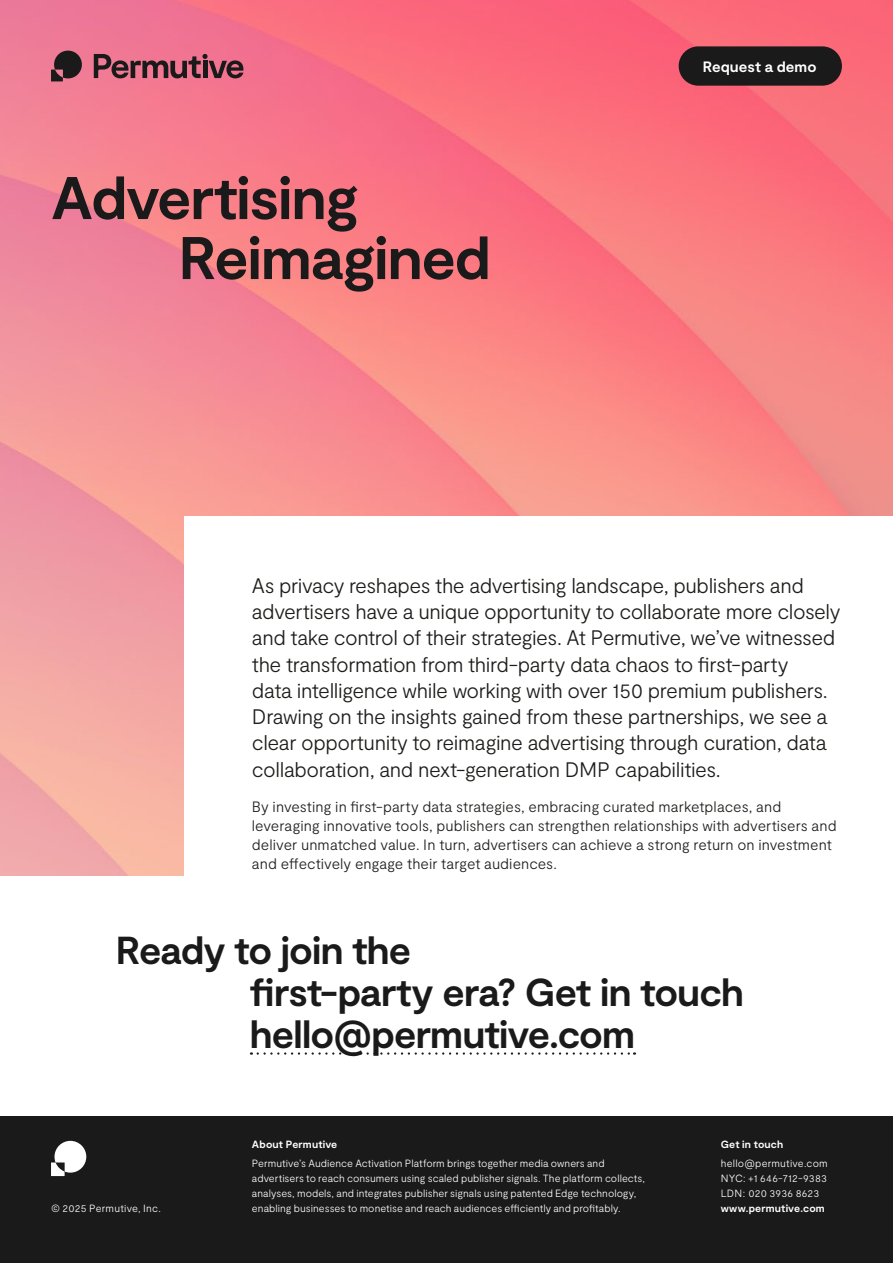
<style>
.page{position:relative;width:893px;height:1263px;background:#fff}
.page>*{position:absolute;margin:0;border:0;box-sizing:border-box;transform-origin:0 0}
.t1{font:700 60px/60px "Moderat";letter-spacing:-.025em;color:#1a1a1a}
.t2{font:700 39px/42px "Moderat";letter-spacing:-.025em;color:#1a1a1a}
.t3{font:300 21px/26.2px "Moderat";letter-spacing:-.02em;color:#1d1d1b}
.t4{font:300 15px/18.8px "Moderat";letter-spacing:.005em;color:#1d1d1b}
.t5{font:700 15px "Moderat";letter-spacing:.005em;color:#fff}
.t6{font:300 10.5px/15px "Moderat";letter-spacing:.005em;color:#fff;text-align:justify}
.t7{font:700 10.5px "Moderat";letter-spacing:.015em;color:#fff}
</style>
<div class="page">
<img style="left:0;top:0;width:893px;height:876px">
<div style="left:185px;top:516px;width:708px;height:660px;background:#fff"></div>
<div style="left:0;top:1116px;width:893px;height:147px;background:#1a1a1a"></div>
<svg style="left:51px;top:1141px;width:35px;height:35px"></svg>
<svg style="left:258px;top:1052px;width:377px;height:3px"></svg>
<div style="left:679px;top:46px;width:163px;height:40px;background:#1a1a1a;border-radius:20px"></div>
<svg style="left:94px;top:54px;width:150px;height:24px"></svg>
<svg style="left:51px;top:51px;width:31px;height:30px"></svg>
<h1 class="t1" style="left:179px;top:171px;width:314px;text-indent:-128px">Advertising<br>Reimagined</h1>
<p class="t5" style="left:703px;top:58px;width:115px">Request a demo</p>
<p class="t3" style="left:252px;top:573px;width:590px">As privacy reshapes the advertising landscape, publishers and advertisers have a unique opportunity to collaborate more closely and take control of their strategies. At Permutive, we’ve witnessed the transformation from third-party data chaos to first-party<br>data intelligence while working with over 150 premium publishers.<br>Drawing on the insights gained from these partnerships, we see a clear opportunity to reimagine advertising through curation, data collaboration, and next-generation DMP capabilities.</p>
<p class="t4" style="left:252px;top:798px;width:586px">By investing in first-party data strategies, embracing curated marketplaces, and leveraging innovative tools, publishers can strengthen relationships with advertisers and deliver unmatched value. In turn, advertisers can achieve a strong return on investment and effectively engage their target audiences.</p>
<h2 class="t2" style="left:250px;top:931px;width:496px;text-indent:-134px">Ready to join the<br>first-party era? Get in touch hello@permutive.com</h2>
<p class="t6" style="left:51px;top:1201px;width:111px">© 2025 Permutive, Inc.</p>
<p class="t7" style="left:252px;top:1138px;width:87px">About Permutive</p>
<p class="t6" style="left:252px;top:1156px;width:395px;text-align:left">Permutive’s Audience Activation Platform brings together media owners and advertisers to reach consumers using scaled publisher signals. The platform collects, analyses, models, and integrates publisher signals using patented Edge technology, enabling businesses to monetise and reach audiences efficiently and profitably.</p>
<p class="t7" style="left:721px;top:1138px;width:64px">Get in touch</p>
<p class="t6" style="left:721px;top:1156px;width:109px">hello@permutive.com NYC: +1 646-712-9383<br>LDN: 020 3936 8623</p>
<p class="t7" style="left:721px;top:1202px;width:106px">www.permutive.com</p>
</div>
